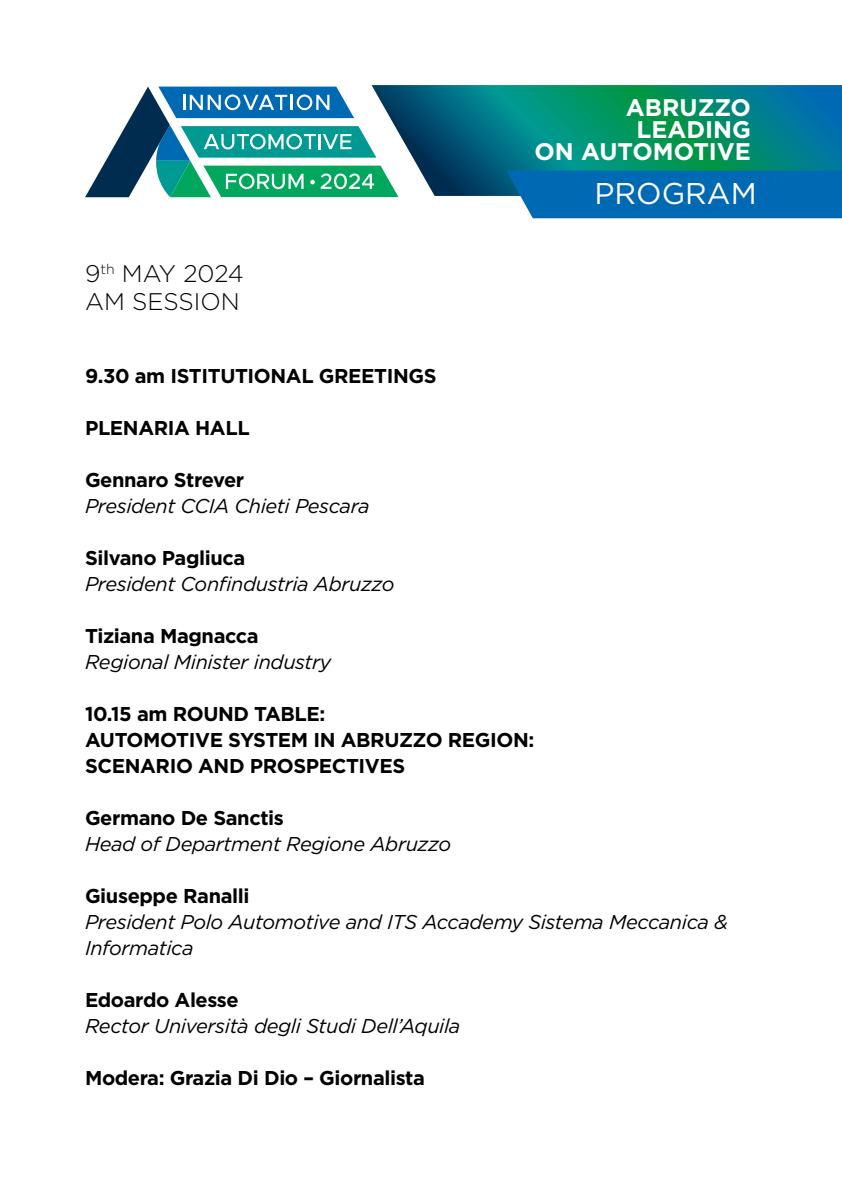
<style>
.page{position:relative;width:842px;height:1191px;background:#fff}
.page>*{position:absolute;margin:0;border:0;box-sizing:border-box;transform-origin:0 0}
.t1{font:30px "Gotham";color:#fff}
.t2{font:700 24px/22px "Gotham";color:#fff;text-align:right}
.t3{font:300 24px/28.8px "Gotham";color:#010202}
.t4{font:700 20px/26px "Gotham";letter-spacing:-.02em;color:#000}
.t5{font:italic 20px/26px "Gotham";letter-spacing:-.02em;color:#000}
</style>
<div class="page">
<svg style="left:85px;top:87px;width:313px;height:110px"></svg>
<svg style="left:371px;top:85px;width:471px;height:111px;background:#12857f"></svg>
<div style="left:506px;top:170px;width:336px;height:48px;background:#0069b4"></div>
<p class="t2" style="left:534px;top:96px;width:218px">ABRUZZO<br>LEADING<br>ON AUTOMOTIVE</p>
<p class="t3" style="left:85px;top:258px;width:160px">9<sup>th</sup> MAY 2024<br>AM SESSION</p>
<h1 class="t1" style="left:594px;top:174px;width:164px">PROGRAM</h1>
<p class="t4" style="left:85px;top:363px;width:353px">9.30 am ISTITUTIONAL GREETINGS</p>
<p class="t4" style="left:85px;top:415px;width:166px">PLENARIA HALL</p>
<p class="t4" style="left:85px;top:467px;width:161px">Gennaro Strever</p>
<p class="t5" style="left:85px;top:493px;width:286px">President CCIA Chieti Pescara</p>
<p class="t4" style="left:85px;top:545px;width:162px">Silvano Pagliuca</p>
<p class="t5" style="left:85px;top:571px;width:311px">President Confindustria Abruzzo</p>
<p class="t4" style="left:85px;top:623px;width:175px">Tiziana Magnacca</p>
<p class="t5" style="left:85px;top:649px;width:248px">Regional Minister industry</p>
<p class="t4" style="left:85px;top:701px;width:451px">10.15 am ROUND TABLE:<br>AUTOMOTIVE SYSTEM IN ABRUZZO REGION:<br>SCENARIO AND PROSPECTIVES</p>
<p class="t4" style="left:85px;top:805px;width:200px">Germano De Sanctis</p>
<p class="t5" style="left:85px;top:831px;width:368px">Head of Department Regione Abruzzo</p>
<p class="t4" style="left:85px;top:883px;width:166px">Giuseppe Ranalli</p>
<p class="t5" style="left:85px;top:909px;width:644px">President Polo Automotive and ITS Accademy Sistema Meccanica &amp;<br>Informatica</p>
<p class="t4" style="left:85px;top:987px;width:155px">Edoardo Alesse</p>
<p class="t5" style="left:85px;top:1013px;width:377px">Rector Università degli Studi Dell’Aquila</p>
<p class="t4" style="left:85px;top:1065px;width:341px">Modera: Grazia Di Dio – Giornalista</p>
</div>
